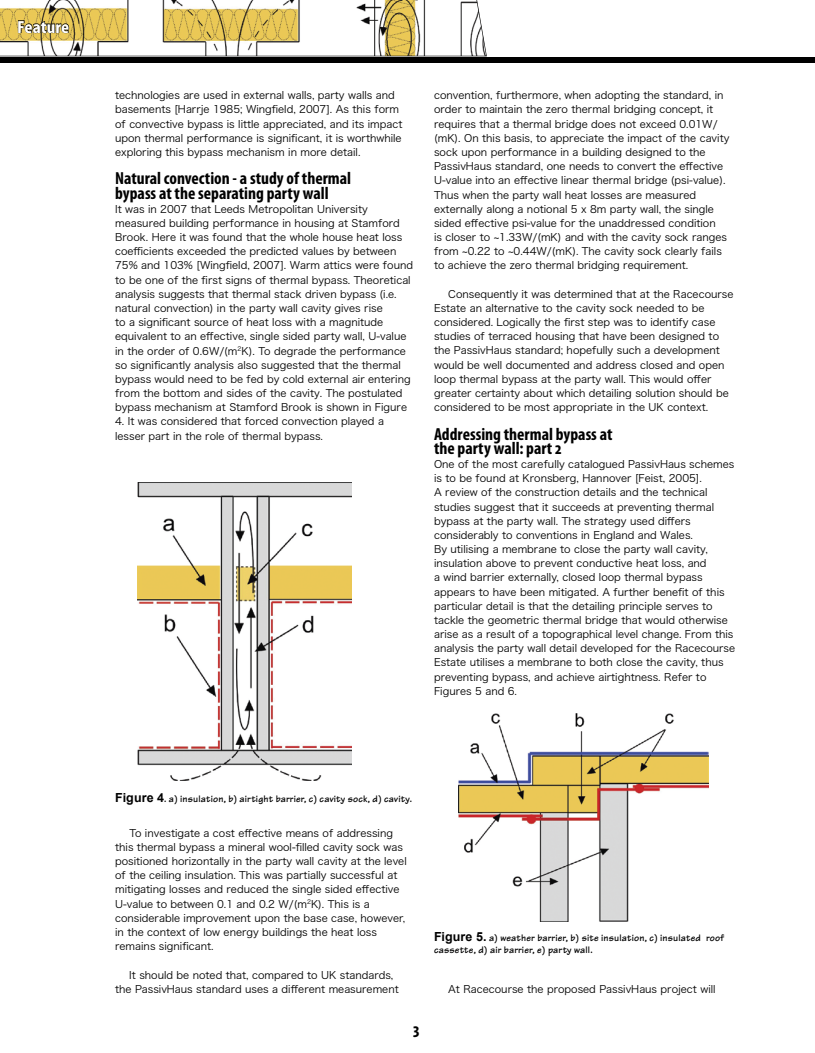
<style>
.page{position:relative;width:815px;height:1053px;background:#fff}
.page>*{position:absolute;margin:0;border:0;box-sizing:border-box;transform-origin:0 0}
.t1{font:700 condensed 17.5px/14.1px "Myriad Pro";color:#000}
.t2{font:700 condensed 17.5px "Myriad Pro";color:#fff;scale:1.1 1}
.t3{font:10.25px/14.1px "Hira Kaku Pro W3";color:#000}
.t4{font:700 10px/11.2px "Tekton";letter-spacing:.02em;color:#000}
.s1{font-family:"Arial";font-size:12.5px}
</style>
<div class="page">
<img style="left:137px;top:482px;width:214px;height:299px">
<img style="left:459px;top:713px;width:250px;height:208px">
<svg style="left:0;top:0;width:487px;height:56px"></svg>
<div style="left:0;top:58px;width:815px;height:5px;background:#000"></div>
<h1 class="t2" style="left:17px;top:16px;width:49px">Feature</h1>
<p class="t3" style="left:115px;top:88px;width:289px">technologies are used in external walls, party walls and basements [Harrje 1985; Wingfield, 2007]. As this form of convective bypass is little appreciated, and its impact upon thermal performance is significant, it is worthwhile exploring this bypass mechanism in more detail.</p>
<h1 class="t1" style="left:115px;top:171px;width:237px">Natural convection - a study of thermal bypass at the separating party wall</h1>
<p class="t3" style="left:115px;top:201px;width:299px">It was in 2007 that Leeds Metropolitan University measured building performance in housing at Stamford Brook. Here it was found that the whole house heat loss coefficients exceeded the predicted values by between 75% and 103% [Wingfield, 2007]. Warm attics were found to be one of the first signs of thermal bypass. Theoretical analysis suggests that thermal stack driven bypass (i.e. natural convection) in the party wall cavity gives rise<br>to a significant source of heat loss with a magnitude equivalent to an effective, single sided party wall, U-value in the order of 0.6W/(m<sup>2</sup>K). To degrade the performance so significantly analysis also suggested that the thermal bypass would need to be fed by cold external air entering from the bottom and sides of the cavity. The postulated bypass mechanism at Stamford Brook is shown in Figure</p>
<p class="t3" style="left:115px;top:414px;width:270px">4. It was considered that forced convection played a lesser part in the role of thermal bypass.</p>
<p class="t3" style="left:434px;top:88px;width:297px">convention, furthermore, when adopting the standard, in order to maintain the zero thermal bridging concept, it requires that a thermal bridge does not exceed 0.01W/ (mK). On this basis, to appreciate the impact of the cavity sock upon performance in a building designed to the PassivHaus standard, one needs to convert the effective U-value into an effective linear thermal bridge (psi-value).<br>Thus when the party wall heat losses are measured externally along a notional 5 x 8m party wall, the single sided effective psi-value for the unaddressed condition<br>is closer to ~1.33W/(mK) and with the cavity sock ranges from ~0.22 to ~0.44W/(mK). The cavity sock clearly fails to achieve the zero thermal bridging requirement.</p>
<p class="t3" style="left:434px;top:286px;width:301px;text-indent:14px">Consequently it was determined that at the Racecourse Estate an alternative to the cavity sock needed to be considered. Logically the first step was to identify case studies of terraced housing that have been designed to the PassivHaus standard; hopefully such a development would be well documented and address closed and open loop thermal bypass at the party wall. This would offer greater certainty about which detailing solution should be considered to be most appropriate in the UK context.</p>
<h1 class="t1" style="left:434px;top:426px;width:180px">Addressing thermal bypass at the party wall: part 2</h1>
<p class="t3" style="left:434px;top:456px;width:303px">One of the most carefully catalogued PassivHaus schemes is to be found at Kronsberg, Hannover [Feist, 2005].<br>A review of the construction details and the technical studies suggest that it succeeds at preventing thermal bypass at the party wall. The strategy used differs considerably to conventions in England and Wales.<br>By utilising a membrane to close the party wall cavity, insulation above to prevent conductive heat loss, and<br>a wind barrier externally, closed loop thermal bypass appears to have been mitigated. A further benefit of this particular detail is that the detailing principle serves to tackle the geometric thermal bridge that would otherwise arise as a result of a topographical level change. From this analysis the party wall detail developed for the Racecourse Estate utilises a membrane to both close the cavity, thus preventing bypass, and achieve airtightness. Refer to Figures 5 and 6.</p>
<p class="t4" style="left:115px;top:792px;width:298px"><span class="s1">Figure 4</span>. a) insulation, b) airtight barrier, c) cavity sock, d) cavity.</p>
<p class="t3" style="left:115px;top:825px;width:293px;text-indent:14px">To investigate a cost effective means of addressing this thermal bypass a mineral wool-filled cavity sock was positioned horizontally in the party wall cavity at the level of the ceiling insulation. This was partially successful at mitigating losses and reduced the single sided effective U-value to between 0.1 and 0.2 W/(m<sup>2</sup>K). This is a considerable improvement upon the base case, however, in the context of low energy buildings the heat loss remains significant.</p>
<p class="t3" style="left:115px;top:966px;width:285px;text-indent:14px">It should be noted that, compared to UK standards, the PassivHaus standard uses a different measurement</p>
<h1 class="t1" style="left:413px;top:1021px;width:8px">3</h1>
<p class="t4" style="left:434px;top:932px;width:291px"><span class="s1">Figure 5.</span> a) weather barrier, b) site insulation, c) insulated roof cassette, d) air barrier, e) party wall.</p>
<p class="t3" style="left:448px;top:980px;width:269px">At Racecourse the proposed PassivHaus project will</p>
</div>
